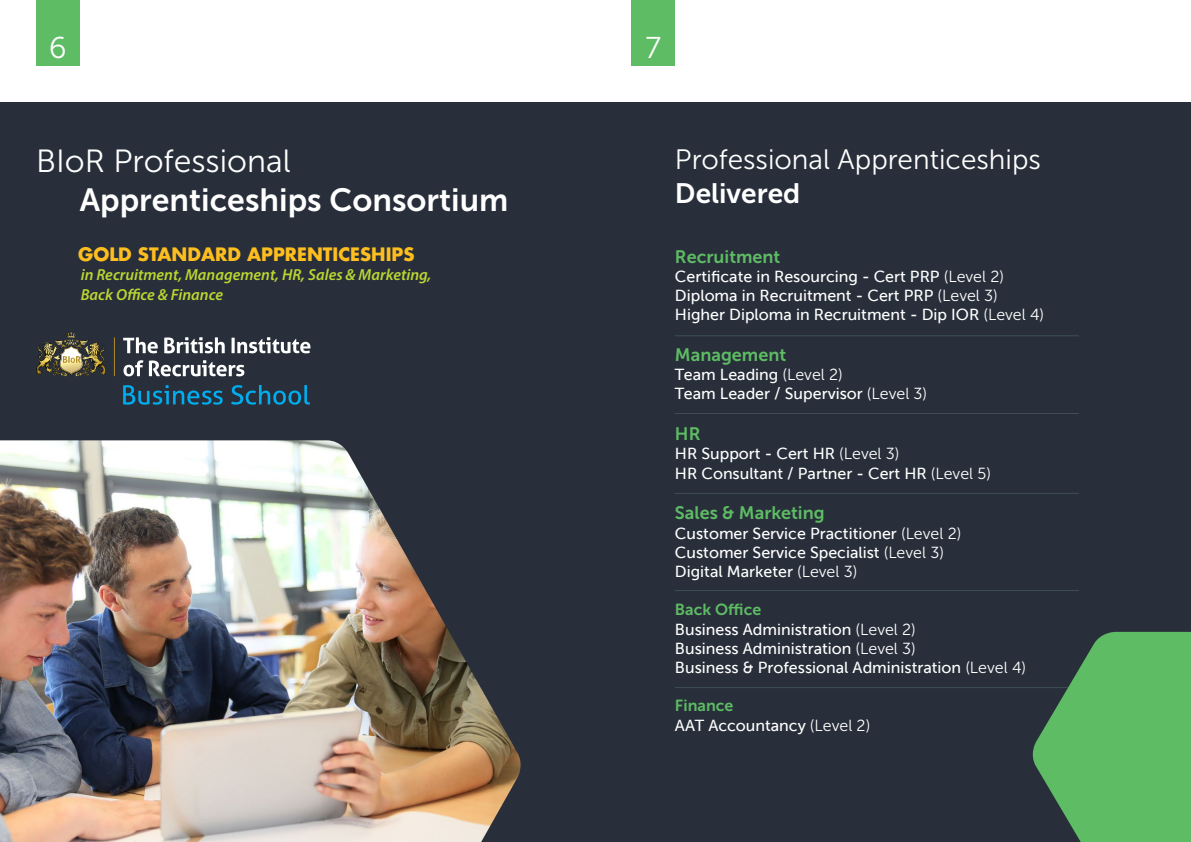
<style>
.page{position:relative;width:1191px;height:842px;background:#fff}
.page>*{position:absolute;margin:0;border:0;box-sizing:border-box;transform-origin:0 0}
.t1{font:32px "Museo Sans 700";color:#fff}
.t2{font:32px "Museo Sans 300";color:#fff}
.t3{font:30px "Museo Sans 300";color:#fff}
.t4{font:28px "Museo Sans 300";color:#fff}
.t5{font:28px "Museo Sans 700";color:#fff}
.t6{font:18px "Museo Sans 700";color:#5ebc64}
.t7{font:700 18px "Futura";color:#febe1f}
.t8{font:16px/19.2px "Museo Sans 500";color:#fff}
.t9{font:italic 600 16px/19.2px "Myriad Pro";color:#bcd631}
.t10{font:16px "Museo Sans 700";color:#5ebc64}
.s1{font-family:"Museo Sans 300"}
</style>
<div class="page">
<div style="left:36px;top:0;width:43px;height:65px;background:#5ebc64"></div>
<div style="left:631px;top:0;width:44px;height:65px;background:#5ebc64"></div>
<div style="left:0;top:102px;width:1191px;height:740px;background:#282f3a"></div>
<img style="left:0;top:440px;width:521px;height:402px">
<hr style="left:675px;top:335px;width:404px;height:1px;background:#3d4f54">
<hr style="left:675px;top:413px;width:404px;height:1px;background:#3d4f54">
<hr style="left:675px;top:493px;width:404px;height:1px;background:#3d4f54">
<hr style="left:675px;top:590px;width:404px;height:1px;background:#3d4f54">
<hr style="left:675px;top:687px;width:404px;height:1px;background:#3d4f54">
<svg style="left:1032px;top:632px;width:159px;height:210px"></svg>
<hr style="left:114px;top:337px;width:1px;height:39px;background:#b18b28">
<svg style="left:123px;top:337px;width:35px;height:16px"></svg>
<svg style="left:164px;top:337px;width:61px;height:16px"></svg>
<svg style="left:231px;top:337px;width:79px;height:16px"></svg>
<svg style="left:123px;top:360px;width:20px;height:16px"></svg>
<svg style="left:149px;top:360px;width:95px;height:16px"></svg>
<svg style="left:36px;top:332px;width:70px;height:45px"></svg>
<svg style="left:123px;top:385px;width:100px;height:20px"></svg>
<svg style="left:231px;top:385px;width:79px;height:20px"></svg>
<h2 class="t3" style="left:49px;top:32px;width:19px">6</h2>
<h2 class="t3" style="left:645px;top:32px;width:17px">7</h2>
<h1 class="t2" style="left:36px;top:144px;width:256px">BIoR Professional</h1>
<h1 class="t1" style="left:80px;top:182px;width:430px">Apprenticeships Consortium</h1>
<p class="t7" style="left:78px;top:242px;width:338px">GOLD STANDARD APPRENTICESHIPS</p>
<p class="t9" style="left:81px;top:265px;width:352px">in Recruitment, Management, HR, Sales &amp; Marketing,<br>Back Office &amp; Finance</p>
<h3 class="t4" style="left:675px;top:145px;width:367px">Professional Apprenticeships</h3>
<h3 class="t5" style="left:675px;top:178px;width:127px">Delivered</h3>
<p class="t6" style="left:675px;top:246px;width:107px">Recruitment</p>
<p class="t8" style="left:675px;top:267px;width:371px">Certificate in Resourcing - Cert PRP <span class="s1">(Level 2)<br></span>Diploma in Recruitment - Cert PRP <span class="s1">(Level 3)<br></span>Higher Diploma in Recruitment - Dip IOR <span class="s1">(Level 4)</span></p>
<p class="t6" style="left:675px;top:345px;width:113px">Management</p>
<p class="t8" style="left:675px;top:365px;width:254px">Team Leading <span class="s1">(Level 2)<br></span>Team Leader / Supervisor <span class="s1">(Level 3)</span></p>
<p class="t6" style="left:675px;top:424px;width:27px">HR</p>
<p class="t8" style="left:675px;top:444px;width:317px">HR Support - Cert HR <span class="s1">(Level 3)<br></span>HR Consultant / Partner - Cert HR <span class="s1">(Level 5)</span></p>
<p class="t6" style="left:675px;top:503px;width:151px">Sales &amp; Marketing</p>
<p class="t8" style="left:675px;top:523px;width:288px">Customer Service Practitioner <span class="s1">(Level 2)<br></span>Customer Service Specialist <span class="s1">(Level 3)<br></span>Digital Marketer <span class="s1">(Level 3)</span></p>
<p class="t10" style="left:675px;top:601px;width:88px">Back Office</p>
<p class="t8" style="left:675px;top:619px;width:353px">Business Administration <span class="s1">(Level 2)<br></span>Business Administration <span class="s1">(Level 3)<br></span>Business &amp; Professional Administration <span class="s1">(Level 4)</span></p>
<p class="t10" style="left:675px;top:697px;width:60px">Finance</p>
<p class="t8" style="left:675px;top:715px;width:197px">AAT Accountancy <span class="s1">(Level 2)</span></p>
</div>
